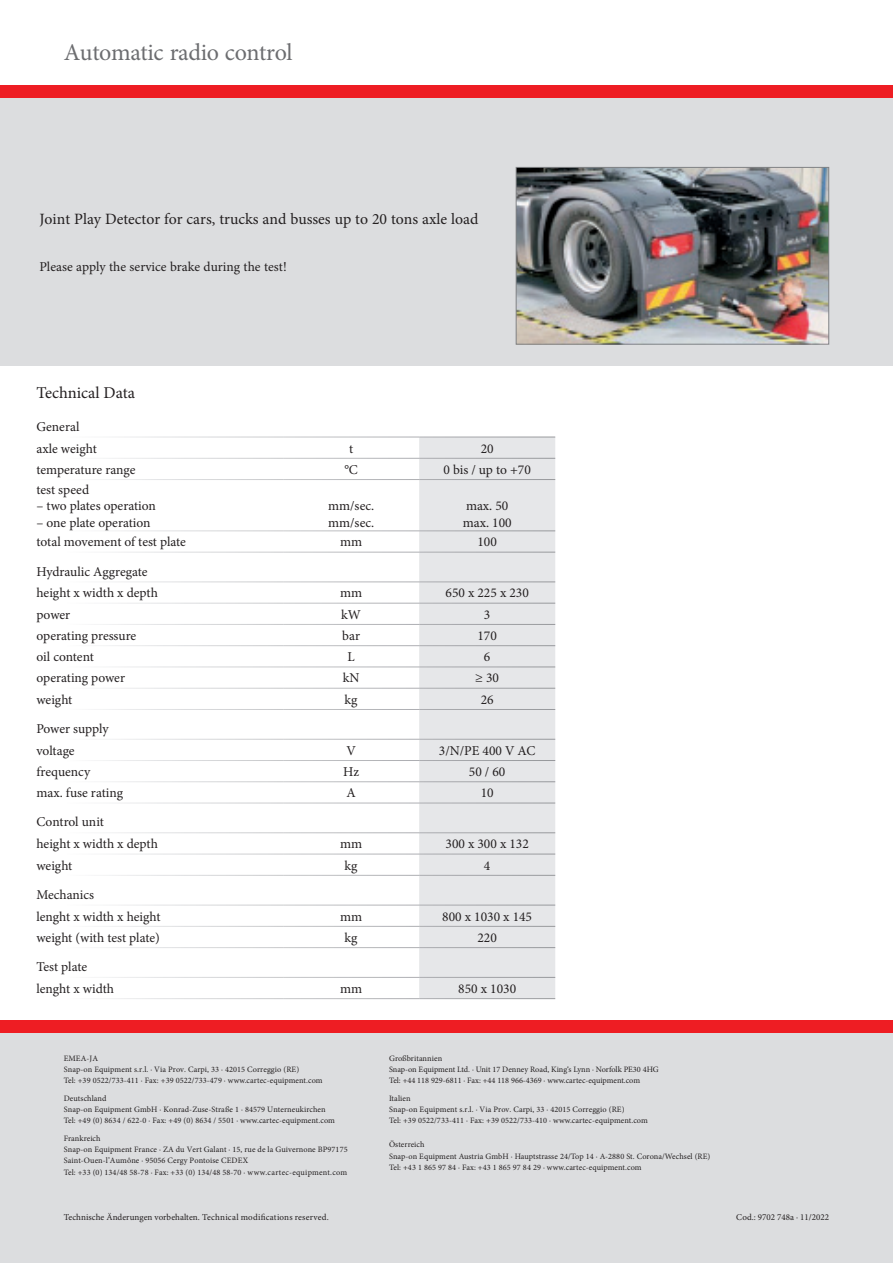
<style>
.page{position:relative;width:893px;height:1263px;background:#fff}
.page>*{position:absolute;margin:0;border:0;box-sizing:border-box;transform-origin:0 0}
.Ü1{font:24px "Minion Pro";letter-spacing:-.015em;color:#6c6d70}
.t1{font:16.5px "Minion Pro";color:#231f20}
.Tabelle_HL_fett{font:15.75px "Minion Pro";color:#231f20}
.Tabelle_HL_fett-2{font:13.5px/16.5px "Minion Pro";color:#231f20}
.t2{font:9px "Minion Pro";letter-spacing:.005em;color:#231f20}
.t3{font:8.25px/11.2px "Minion Pro";letter-spacing:.01em;color:#231f20}
</style>
<div class="page">
<div style="left:0;top:94px;width:893px;height:272px;background:#dcdddf"></div>
<img style="left:518px;top:169px;width:309px;height:174px">
<div style="left:516px;top:167px;width:313px;height:178px;border:1px solid #808285"></div>
<div style="left:419px;top:438px;width:136px;height:560px;background:#e6e7e9"></div>
<hr style="left:419px;top:458px;width:136px;height:1px;background:#fff">
<hr style="left:419px;top:479px;width:136px;height:1px;background:#fff">
<hr style="left:419px;top:530px;width:136px;height:1px;background:#fff">
<hr style="left:419px;top:552px;width:136px;height:1px;background:#fff">
<hr style="left:419px;top:581px;width:136px;height:1px;background:#fff">
<hr style="left:419px;top:603px;width:136px;height:1px;background:#fff">
<hr style="left:419px;top:624px;width:136px;height:1px;background:#fff">
<hr style="left:419px;top:645px;width:136px;height:1px;background:#fff">
<hr style="left:419px;top:666px;width:136px;height:1px;background:#fff">
<hr style="left:419px;top:688px;width:136px;height:1px;background:#fff">
<hr style="left:419px;top:709px;width:136px;height:1px;background:#fff">
<hr style="left:419px;top:739px;width:136px;height:1px;background:#fff">
<hr style="left:419px;top:760px;width:136px;height:1px;background:#fff">
<hr style="left:419px;top:781px;width:136px;height:1px;background:#fff">
<hr style="left:419px;top:803px;width:136px;height:1px;background:#fff">
<hr style="left:419px;top:832px;width:136px;height:1px;background:#fff">
<hr style="left:419px;top:854px;width:136px;height:1px;background:#fff">
<hr style="left:419px;top:875px;width:136px;height:1px;background:#fff">
<hr style="left:419px;top:905px;width:136px;height:1px;background:#fff">
<hr style="left:419px;top:926px;width:136px;height:1px;background:#fff">
<hr style="left:419px;top:947px;width:136px;height:1px;background:#fff">
<hr style="left:419px;top:977px;width:136px;height:1px;background:#fff">
<div style="left:0;top:1027px;width:893px;height:236px;background:#dcdddf"></div>
<div style="left:0;top:1020px;width:893px;height:13px;background:#ee1d23"></div>
<div style="left:0;top:85px;width:893px;height:13px;background:#ee1d23"></div>
<p class="Ü1" style="left:64px;top:36px;width:230px">Automatic radio control</p>
<p class="Tabelle_HL_fett" style="left:39px;top:208px;width:441px">Joint Play Detector for cars, trucks and busses up to 20 tons axle load</p>
<p class="Tabelle_HL_fett-2" style="left:39px;top:259px;width:249px">Please apply the service brake during the test!</p>
<p class="t1" style="left:36px;top:382px;width:100px">Technical Data</p>
<p class="Tabelle_HL_fett-2" style="left:36px;top:418px;width:44px">General</p>
<p class="Tabelle_HL_fett-2" style="left:36px;top:440px;width:62px">axle weight</p>
<p class="Tabelle_HL_fett-2" style="left:349px;top:440px;width:6px">t</p>
<p class="Tabelle_HL_fett-2" style="left:481px;top:440px;width:14px">20</p>
<p class="Tabelle_HL_fett-2" style="left:36px;top:461px;width:101px">temperature range</p>
<p class="Tabelle_HL_fett-2" style="left:344px;top:461px;width:15px">°C</p>
<p class="Tabelle_HL_fett-2" style="left:444px;top:461px;width:89px">0 bis / up to +70</p>
<p class="Tabelle_HL_fett-2" style="left:36px;top:481px;width:54px">test speed</p>
<p class="Tabelle_HL_fett-2" style="left:36px;top:498px;width:121px">– two plates operation</p>
<p class="Tabelle_HL_fett-2" style="left:36px;top:514px;width:116px">– one plate operation</p>
<p class="Tabelle_HL_fett-2" style="left:328px;top:498px;width:48px">mm/sec. mm/sec.</p>
<p class="Tabelle_HL_fett-2" style="left:463px;top:498px;width:50px">max. 50 max. 100</p>
<p class="Tabelle_HL_fett-2" style="left:36px;top:534px;width:151px">total movement of test plate</p>
<p class="Tabelle_HL_fett-2" style="left:340px;top:534px;width:24px">mm</p>
<p class="Tabelle_HL_fett-2" style="left:477px;top:534px;width:21px">100</p>
<p class="Tabelle_HL_fett-2" style="left:36px;top:563px;width:113px">Hydraulic Aggregate</p>
<p class="Tabelle_HL_fett-2" style="left:36px;top:585px;width:123px">height x width x depth</p>
<p class="Tabelle_HL_fett-2" style="left:340px;top:585px;width:24px">mm</p>
<p class="Tabelle_HL_fett-2" style="left:446px;top:585px;width:85px">650 x 225 x 230</p>
<p class="Tabelle_HL_fett-2" style="left:36px;top:606px;width:35px">power</p>
<p class="Tabelle_HL_fett-2" style="left:341px;top:606px;width:21px">kW</p>
<p class="Tabelle_HL_fett-2" style="left:484px;top:606px;width:8px">3</p>
<p class="Tabelle_HL_fett-2" style="left:36px;top:627px;width:101px">operating pressure</p>
<p class="Tabelle_HL_fett-2" style="left:342px;top:627px;width:19px">bar</p>
<p class="Tabelle_HL_fett-2" style="left:477px;top:627px;width:21px">170</p>
<p class="Tabelle_HL_fett-2" style="left:36px;top:649px;width:59px">oil content</p>
<p class="Tabelle_HL_fett-2" style="left:347px;top:649px;width:9px">L</p>
<p class="Tabelle_HL_fett-2" style="left:484px;top:649px;width:8px">6</p>
<p class="Tabelle_HL_fett-2" style="left:36px;top:670px;width:90px">operating power</p>
<p class="Tabelle_HL_fett-2" style="left:343px;top:670px;width:18px">kN</p>
<p class="Tabelle_HL_fett-2" style="left:475px;top:670px;width:25px">≥ 30</p>
<p class="Tabelle_HL_fett-2" style="left:36px;top:691px;width:37px">weight</p>
<p class="Tabelle_HL_fett-2" style="left:345px;top:691px;width:15px">kg</p>
<p class="Tabelle_HL_fett-2" style="left:481px;top:691px;width:14px">26</p>
<p class="Tabelle_HL_fett-2" style="left:36px;top:720px;width:74px">Power supply</p>
<p class="Tabelle_HL_fett-2" style="left:36px;top:742px;width:40px">voltage</p>
<p class="Tabelle_HL_fett-2" style="left:346px;top:742px;width:11px">V</p>
<p class="Tabelle_HL_fett-2" style="left:439px;top:742px;width:98px">3/N/PE 400 V AC</p>
<p class="Tabelle_HL_fett-2" style="left:36px;top:763px;width:55px">frequency</p>
<p class="Tabelle_HL_fett-2" style="left:343px;top:763px;width:17px">Hz</p>
<p class="Tabelle_HL_fett-2" style="left:469px;top:763px;width:38px">50 / 60</p>
<p class="Tabelle_HL_fett-2" style="left:36px;top:785px;width:88px">max. fuse rating</p>
<p class="Tabelle_HL_fett-2" style="left:346px;top:785px;width:11px">A</p>
<p class="Tabelle_HL_fett-2" style="left:481px;top:785px;width:14px">10</p>
<p class="Tabelle_HL_fett-2" style="left:36px;top:814px;width:69px">Control unit</p>
<p class="Tabelle_HL_fett-2" style="left:36px;top:836px;width:123px">height x width x depth</p>
<p class="Tabelle_HL_fett-2" style="left:340px;top:836px;width:24px">mm</p>
<p class="Tabelle_HL_fett-2" style="left:446px;top:836px;width:85px">300 x 300 x 132</p>
<p class="Tabelle_HL_fett-2" style="left:36px;top:857px;width:37px">weight</p>
<p class="Tabelle_HL_fett-2" style="left:345px;top:857px;width:15px">kg</p>
<p class="Tabelle_HL_fett-2" style="left:484px;top:857px;width:8px">4</p>
<p class="Tabelle_HL_fett-2" style="left:36px;top:886px;width:59px">Mechanics</p>
<p class="Tabelle_HL_fett-2" style="left:36px;top:908px;width:126px">lenght x width x height</p>
<p class="Tabelle_HL_fett-2" style="left:340px;top:908px;width:24px">mm</p>
<p class="Tabelle_HL_fett-2" style="left:442px;top:908px;width:91px">800 x 1030 x 145</p>
<p class="Tabelle_HL_fett-2" style="left:36px;top:929px;width:125px">weight (with test plate)</p>
<p class="Tabelle_HL_fett-2" style="left:345px;top:929px;width:15px">kg</p>
<p class="Tabelle_HL_fett-2" style="left:477px;top:929px;width:21px">220</p>
<p class="Tabelle_HL_fett-2" style="left:36px;top:958px;width:52px">Test plate</p>
<p class="Tabelle_HL_fett-2" style="left:36px;top:980px;width:79px">lenght x width</p>
<p class="Tabelle_HL_fett-2" style="left:340px;top:980px;width:24px">mm</p>
<p class="Tabelle_HL_fett-2" style="left:458px;top:980px;width:59px">850 x 1030</p>
<p class="t3" style="left:64px;top:1052px;width:260px">EMEA-JA<br>Snap-on Equipment s.r.l. · Via Prov. Carpi, 33 · 42015 Correggio (RE)<br>Tel: +39 0522/733-411 · Fax: +39 0522/733-479 · www.cartec-equipment.com</p>
<p class="t3" style="left:64px;top:1092px;width:273px">Deutschland<br>Snap-on Equipment GmbH · Konrad-Zuse-Straße 1 · 84579 Unterneukirchen<br>Tel: +49 (0) 8634 / 622-0 · Fax: +49 (0) 8634 / 5501 · www.cartec-equipment.com</p>
<p class="t3" style="left:64px;top:1133px;width:285px">Frankreich<br>Snap-on Equipment France · ZA du Vert Galant · 15, rue de la Guivernone BP97175<br>Saint-Ouen-l’Aumône · 95056 Cergy Pontoise CEDEX<br>Tel: +33 (0) 134/48 58-78 · Fax: +33 (0) 134/48 58-70 · www.cartec-equipment.com</p>
<p class="t3" style="left:389px;top:1052px;width:271px">Großbritannien<br>Snap-on Equipment Ltd. · Unit 17 Denney Road, King‘s Lynn · Norfolk PE30 4HG<br>Tel: +44 118 929-6811 · Fax: +44 118 966-4369 · www.cartec-equipment.com</p>
<p class="t3" style="left:389px;top:1092px;width:260px">Italien<br>Snap-on Equipment s.r.l. · Via Prov. Carpi, 33 · 42015 Correggio (RE)<br>Tel: +39 0522/733-411 · Fax: +39 0522/733-410 · www.cartec-equipment.com</p>
<p class="t3" style="left:389px;top:1139px;width:323px">Österreich<br>Snap-on Equipment Austria GmbH · Hauptstrasse 24/Top 14 · A-2880 St. Corona/Wechsel (RE)<br>Tel: +43 1 865 97 84 · Fax: +43 1 865 97 84 29 · www.cartec-equipment.com</p>
<p class="t2" style="left:64px;top:1211px;width:267px">Technische Änderungen vorbehalten. Technical modifications reserved.</p>
<p class="t2" style="left:736px;top:1211px;width:94px">Cod.: 9702 748a · 11/2022</p>
</div>
